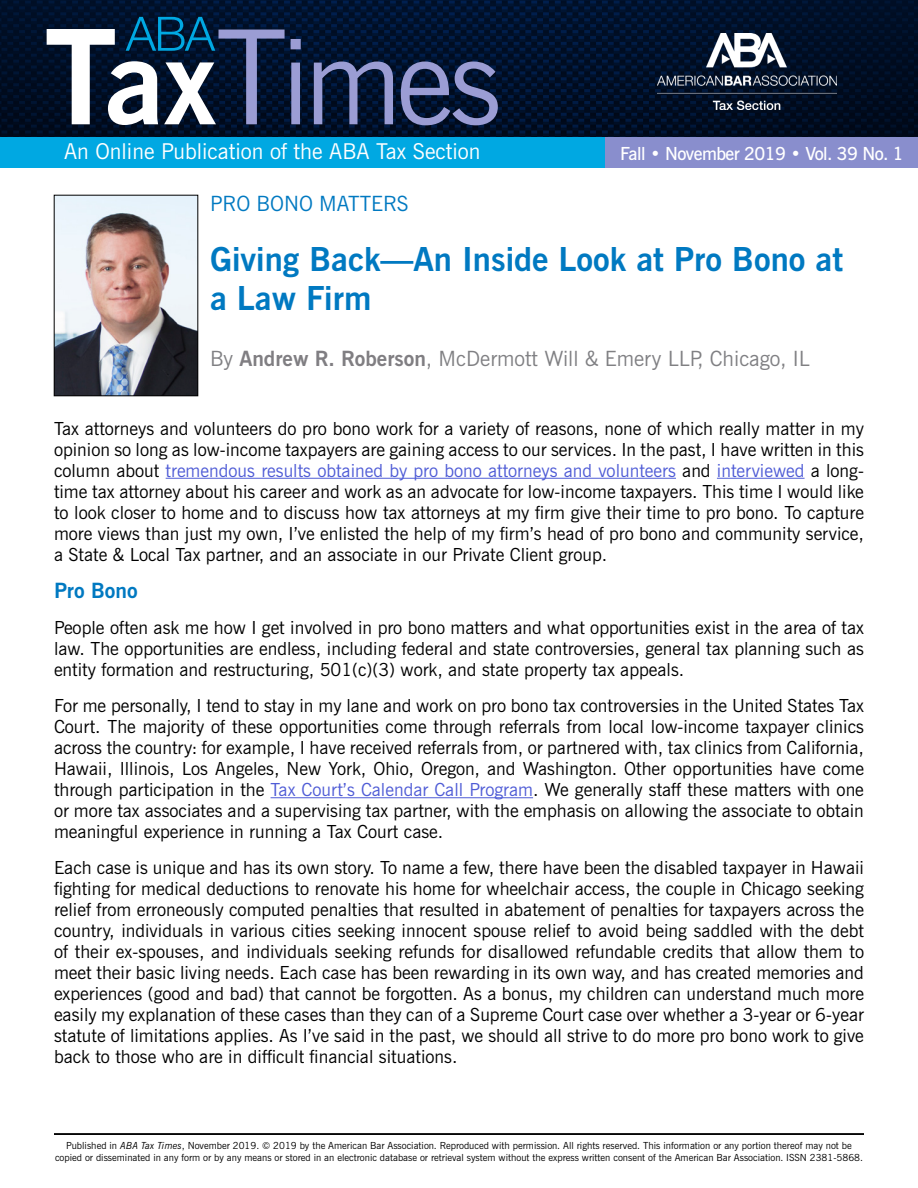
<style>
.page{position:relative;width:918px;height:1188px;background:#fff}
.page>*{position:absolute;margin:0;border:0;box-sizing:border-box;transform-origin:0 0}
.Article_Title{font:700 33px/39px "News Gothic BT";color:#0079c1}
.t1{font:21.75px "News Gothic BT";color:#fff}
.Author_Byline{font:21px "News Gothic BT";color:#808083}
.Section_Header{font:21px "News Gothic BT";color:#0079c1}
.Article__Section_Hea{font:700 21px "News Gothic BT";color:#0079c1}
.Article__Paragraph{font:18px/21px "News Gothic BT";color:#000;text-align:justify}
.t2{font:600 18px "News Gothic BT";letter-spacing:-.03em;color:#fff}
.t3{font:9.75px/12px "News Gothic BT";color:#000;text-align:center}
.s1{font-weight:700;color:#807e82}
.s2{color:#4f5cd6}
.s3{font-style:italic}
</style>
<div class="page">
<img style="left:0;top:0;width:918px;height:137px">
<svg style="left:47px;top:17px;width:451px;height:108px;background:#354561"></svg>
<div style="left:0;top:137px;width:659px;height:31px;background:#00a8e2"></div>
<div style="left:605px;top:137px;width:313px;height:31px;background:#898ecd"></div>
<img style="left:658px;top:34px;width:179px;height:76px">
<hr style="left:54px;top:1134px;width:810px;height:1px;background:#000">
<hr style="left:166px;top:478px;width:510px;height:1px;background:#4f5cd6">
<hr style="left:717px;top:478px;width:88px;height:1px;background:#4f5cd6">
<hr style="left:271px;top:797px;width:262px;height:1px;background:#4f5cd6">
<img style="left:56px;top:197px;width:140px;height:197px">
<div style="left:54px;top:195px;width:144px;height:201px;border:1px solid #000"></div>
<p class="t1" style="left:64px;top:139px;width:418px">An Online Publication of the ABA Tax Section</p>
<p class="t2" style="left:620px;top:142px;width:285px">Fall • November 2019 • Vol. 39 No. 1</p>
<p class="Section_Header" style="left:210px;top:191px;width:200px">PRO BONO MATTERS</p>
<p class="Article_Title" style="left:210px;top:240px;width:635px">Giving Back—An Inside Look at Pro Bono at a Law Firm</p>
<p class="Author_Byline" style="left:210px;top:345px;width:601px">By <span class="s1">Andrew R. Roberson</span>, McDermott Will &amp; Emery LLP, Chicago, IL</p>
<p class="Article__Paragraph" style="left:54px;top:418px;width:812px">Tax attorneys and volunteers do pro bono work for a variety of reasons, none of which really matter in my opinion so long as low-income taxpayers are gaining access to our services. In the past, I have written in this column about <span class="s2">tremendous results obtained by pro bono attorneys and volunteers</span> and <span class="s2">interviewed</span> a long&shy;time tax attorney about his career and work as an advocate for low-income taxpayers. This time I would like to look closer to home and to discuss how tax attorneys at my firm give their time to pro bono. To capture more views than just my own, I’ve enlisted the help of my firm’s head of pro bono and community service, a State &amp; Local Tax partner, and an associate in our Private Client group.</p>
<p class="Article__Section_Hea" style="left:54px;top:578px;width:85px">Pro Bono</p>
<p class="Article__Paragraph" style="left:54px;top:617px;width:812px">People often ask me how I get involved in pro bono matters and what opportunities exist in the area of tax law. The opportunities are endless, including federal and state controversies, general tax planning such as entity formation and restructuring, 501(c)(3) work, and state property tax appeals.</p>
<p class="Article__Paragraph" style="left:54px;top:695px;width:812px">For me personally, I tend to stay in my lane and work on pro bono tax controversies in the United States Tax Court. The majority of these opportunities come through referrals from local low-income taxpayer clinics across the country: for example, I have received referrals from, or partnered with, tax clinics from California, Hawaii, Illinois, Los Angeles, New York, Ohio, Oregon, and Washington. Other opportunities have come through participation in the <span class="s2">Tax Court’s Calendar Call Program</span>. We generally staff these matters with one or more tax associates and a supervising tax partner, with the emphasis on allowing the associate to obtain meaningful experience in running a Tax Court case.</p>
<p class="Article__Paragraph" style="left:54px;top:857px;width:812px">Each case is unique and has its own story. To name a few, there have been the disabled taxpayer in Hawaii fighting for medical deductions to renovate his home for wheelchair access, the couple in Chicago seeking relief from erroneously computed penalties that resulted in abatement of penalties for taxpayers across the country, individuals in various cities seeking innocent spouse relief to avoid being saddled with the debt of their ex-spouses, and individuals seeking refunds for disallowed refundable credits that allow them to meet their basic living needs. Each case has been rewarding in its own way, and has created memories and experiences (good and bad) that cannot be forgotten. As a bonus, my children can understand much more easily my explanation of these cases than they can of a Supreme Court case over whether a 3-year or 6-year statute of limitations applies. As I’ve said in the past, we should all strive to do more pro bono work to give back to those who are in difficult financial situations.</p>
<p class="t3" style="left:55px;top:1139px;width:810px">Published in <span class="s3">ABA Tax Times</span>, November 2019. © 2019 by the American Bar Association. Reproduced with permission. All rights reserved. This information or any portion thereof may not be copied or disseminated in any form or by any means or stored in an electronic database or retrieval system without the express written consent of the American Bar Association. ISSN 2381-5868.</p>
</div>
